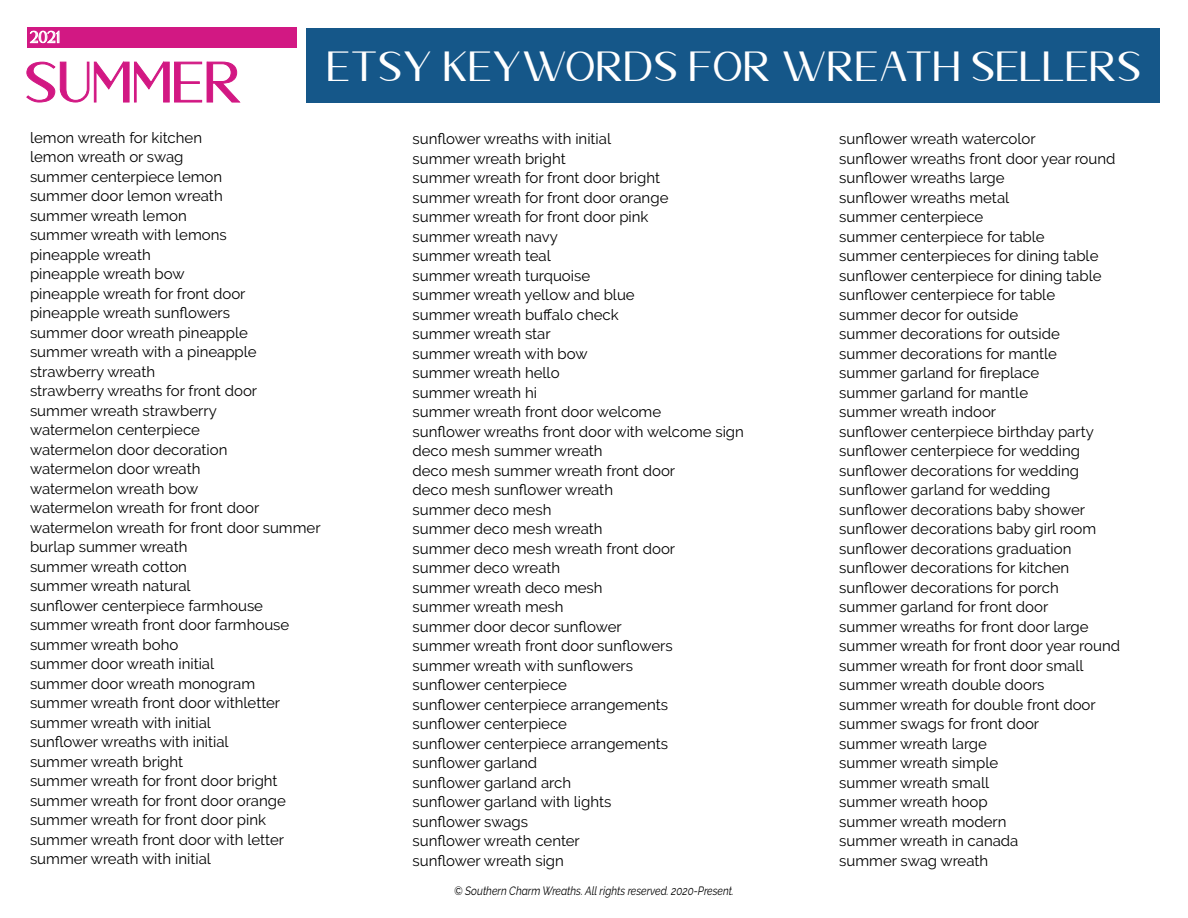
<style>
.page{position:relative;width:1188px;height:918px;background:#fff}
.page>*{position:absolute;margin:0;border:0;box-sizing:border-box;transform-origin:0 0}
.t1{font:57px "Dellmonte Sans";color:#d21883}
.t2{font:42px "Dellmonte Sans";color:#fff}
.t3{font:16.5px "Dellmonte Sans";color:#fff}
.t4{font:15px/19.5px "Raleway";color:#000}
.t5{font:italic 12px "Raleway";color:#000;scale:.85 1}
</style>
<div class="page">
<svg style="left:26px;top:61px;width:215px;height:42px"></svg>
<div style="left:27px;top:27px;width:270px;height:21px;background:#d21883"></div>
<svg style="left:30px;top:31px;width:29px;height:12px"></svg>
<div style="left:307px;top:28px;width:853px;height:75px;background:#155789"></div>
<p class="t3" style="left:30px;top:29px;width:32px">2021</p>
<h1 class="t1" style="left:27px;top:54px;width:219px">SUMMER</h1>
<h2 class="t2" style="left:329px;top:46px;width:816px">ETSY KEYWORDS FOR WREATH SELLERS</h2>
<p class="t4" style="left:30px;top:128px;width:292px">lemon wreath for kitchen<br>lemon wreath or swag<br>summer centerpiece lemon<br>summer door lemon wreath<br>summer wreath lemon<br>summer wreath with lemons<br>pineapple wreath<br>pineapple wreath bow<br>pineapple wreath for front door<br>pineapple wreath sunflowers<br>summer door wreath pineapple<br>summer wreath with a pineapple strawberry wreath<br>strawberry wreaths for front door<br>summer wreath strawberry<br>watermelon centerpiece<br>watermelon door decoration<br>watermelon door wreath<br>watermelon wreath bow<br>watermelon wreath for front door watermelon wreath for front door summer burlap summer wreath<br>summer wreath cotton<br>summer wreath natural<br>sunflower centerpiece farmhouse summer wreath front door farmhouse summer wreath boho<br>summer door wreath initial<br>summer door wreath monogram<br>summer wreath front door withletter summer wreath with initial<br>sunflower wreaths with initial<br>summer wreath bright<br>summer wreath for front door bright summer wreath for front door orange summer wreath for front door pink summer wreath front door with letter summer wreath with initial</p>
<p class="t4" style="left:412px;top:129px;width:333px">sunflower wreaths with initial<br>summer wreath bright<br>summer wreath for front door bright<br>summer wreath for front door orange<br>summer wreath for front door pink<br>summer wreath navy<br>summer wreath teal<br>summer wreath turquoise<br>summer wreath yellow and blue<br>summer wreath buffalo check<br>summer wreath star<br>summer wreath with bow<br>summer wreath hello<br>summer wreath hi<br>summer wreath front door welcome<br>sunflower wreaths front door with welcome sign deco mesh summer wreath<br>deco mesh summer wreath front door<br>deco mesh sunflower wreath<br>summer deco mesh<br>summer deco mesh wreath<br>summer deco mesh wreath front door<br>summer deco wreath<br>summer wreath deco mesh<br>summer wreath mesh<br>summer door decor sunflower<br>summer wreath front door sunflowers<br>summer wreath with sunflowers<br>sunflower centerpiece<br>sunflower centerpiece arrangements<br>sunflower centerpiece<br>sunflower centerpiece arrangements<br>sunflower garland<br>sunflower garland arch<br>sunflower garland with lights<br>sunflower swags<br>sunflower wreath center<br>sunflower wreath sign</p>
<p class="t4" style="left:839px;top:129px;width:282px">sunflower wreath watercolor<br>sunflower wreaths front door year round sunflower wreaths large<br>sunflower wreaths metal<br>summer centerpiece<br>summer centerpiece for table<br>summer centerpieces for dining table sunflower centerpiece for dining table sunflower centerpiece for table<br>summer decor for outside<br>summer decorations for outside summer decorations for mantle<br>summer garland for fireplace<br>summer garland for mantle<br>summer wreath indoor<br>sunflower centerpiece birthday party sunflower centerpiece for wedding sunflower decorations for wedding sunflower garland for wedding sunflower decorations baby shower sunflower decorations baby girl room sunflower decorations graduation sunflower decorations for kitchen sunflower decorations for porch summer garland for front door<br>summer wreaths for front door large summer wreath for front door year round summer wreath for front door small summer wreath double doors<br>summer wreath for double front door summer swags for front door<br>summer wreath large<br>summer wreath simple<br>summer wreath small<br>summer wreath hoop<br>summer wreath modern<br>summer wreath in canada<br>summer swag wreath</p>
<p class="t5" style="left:454px;top:884px;width:331px">© Southern Charm Wreaths. All rights reserved. 2020-Present.</p>
</div>
